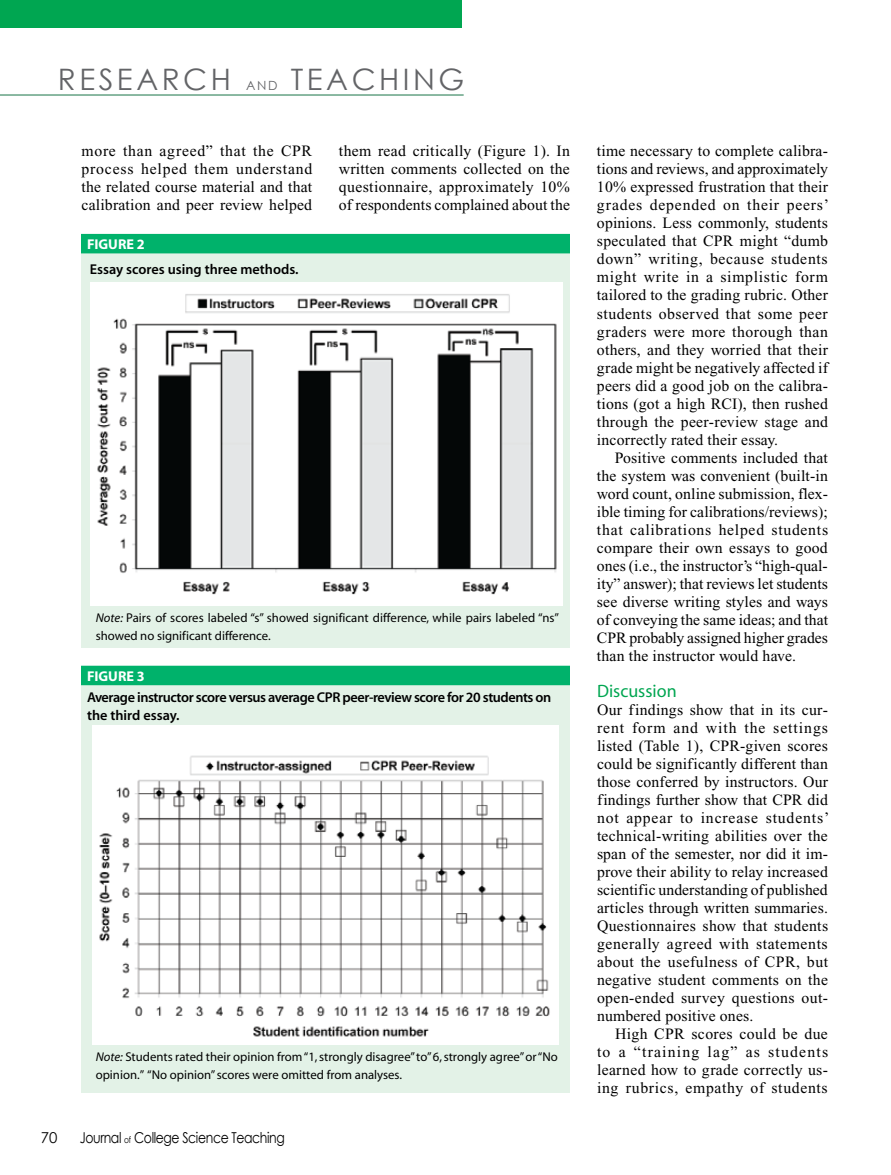
<style>
.page{position:relative;width:891px;height:1175px;background:#fff}
.page>*{position:absolute;margin:0;border:0;box-sizing:border-box;transform-origin:0 0}
.t1{font:29.55px "Century Gothic";color:#636467}
.t2{font:18px "Myriad MM 400 600";color:#00a651}
.t3{font:15.75px/18px "Times New Roman";letter-spacing:.01em;color:#000;text-align:justify}
.t4{font:15px "Century Gothic";letter-spacing:-.03em;color:#000;scale:.83 1}
.t5{font:15px "Century Gothic";letter-spacing:-.03em;color:#000}
.t6{font:14.25px/18px "Myriad MM 565 600";letter-spacing:-.03em;color:#000}
.t7{font:14.25px "Myriad MM 565 600";color:#000}
.t8{font:14.25px "Myriad MM 700 600";color:#fff}
.t9{font:12.75px/18px "Myriad MM 400 600";color:#000}
.t10{font:12.6px "Century Gothic";color:#636467}
.s1{font-family:"Myriad MM It 400 600"}
.s2{font-size:9px}
</style>
<div class="page">
<div style="left:81px;top:670px;width:489px;height:422px;background:#e3f2e7"></div>
<img style="left:93px;top:725px;width:466px;height:319px">
<div style="left:81px;top:665px;width:489px;height:20px;background:#00b26b"></div>
<div style="left:81px;top:238px;width:489px;height:410px;background:#e3f2e7"></div>
<img style="left:91px;top:282px;width:471px;height:323px">
<div style="left:81px;top:234px;width:489px;height:19px;background:#00b26b"></div>
<hr style="left:0;top:94px;width:464px;height:2px;background:#247b51">
<div style="left:0;top:0;width:461px;height:27px;background:#00a651"></div>
<h1 class="t1" style="left:58px;top:59px;width:22px">research</h1>
<p class="t10" style="left:246px;top:77px;width:12px">and</p>
<h1 class="t1" style="left:291px;top:59px;width:23px">teaching</h1>
<p class="t3" style="left:82px;top:142px;width:232px">more than agreed” that the CPR process helped them understand the related course material and that calibration and peer review helped</p>
<p class="t3" style="left:339px;top:142px;width:233px">them read critically (Figure 1). In written comments collected on the questionnaire, approximately 10% of respondents complained about the</p>
<p class="t3" style="left:597px;top:142px;width:234px">time necessary to complete calibra&shy;tions and reviews, and approximately 10% expressed frustration that their grades depended on their peers’ opinions. Less commonly, students speculated that CPR might “dumb down” writing, because students might write in a simplistic form tailored to the grading rubric. Other students observed that some peer graders were more thorough than others, and they worried that their grade might be negatively affected if peers did a good job on the calibra&shy;tions (got a high RCI), then rushed through the peer-review stage and incorrectly rated their essay.</p>
<p class="t3" style="left:597px;top:448px;width:233px;text-indent:18px">Positive comments included that the system was convenient (built-in word count, online submission, flex&shy;ible timing for calibrations/reviews); that calibrations helped students compare their own essays to good ones (i.e., the instructor’s “high-qual&shy;ity” answer); that reviews let students see diverse writing styles and ways of conveying the same ideas; and that CPR probably assigned higher grades than the instructor would have.</p>
<p class="t2" style="left:597px;top:682px;width:81px">Discussion</p>
<p class="t3" style="left:597px;top:700px;width:234px">Our findings show that in its cur&shy;rent form and with the settings listed (Table 1), CPR-given scores could be significantly different than those conferred by instructors. Our findings further show that CPR did not appear to increase students’ technical-writing abilities over the span of the semester, nor did it im&shy;prove their ability to relay increased scientific understanding of published articles through written summaries.<br>Questionnaires show that students generally agreed with statements about the usefulness of CPR, but negative student comments on the open-ended survey questions out&shy;numbered positive ones.</p>
<p class="t3" style="left:597px;top:1024px;width:233px;text-indent:18px">High CPR scores could be due to a “training lag” as students learned how to grade correctly us&shy;ing rubrics, empathy of students</p>
<p class="t8" style="left:87px;top:237px;width:59px">FIGURE 2</p>
<p class="t7" style="left:90px;top:263px;width:210px">Essay scores using three methods.</p>
<p class="t9" style="left:96px;top:609px;width:465px"><span class="s1">Note:</span> Pairs of scores labeled “s” showed significant difference, while pairs labeled “ns” showed no significant difference.</p>
<p class="t8" style="left:87px;top:669px;width:59px">FIGURE 3</p>
<p class="t6" style="left:87px;top:688px;width:466px">Average instructor score versus average CPR peer-review score for 20 students on the third essay.</p>
<p class="t9" style="left:96px;top:1048px;width:464px"><span class="s1">Note:</span> Students rated their opinion from “1, strongly disagree” to” 6, strongly agree” or “No opinion.” “No opinion” scores were omitted from analyses.</p>
<p class="t5" style="left:41px;top:1127px;width:18px">70</p>
<p class="t4" style="left:80px;top:1127px;width:249px">Journal <span class="s2">of</span> College Science Teaching</p>
</div>
